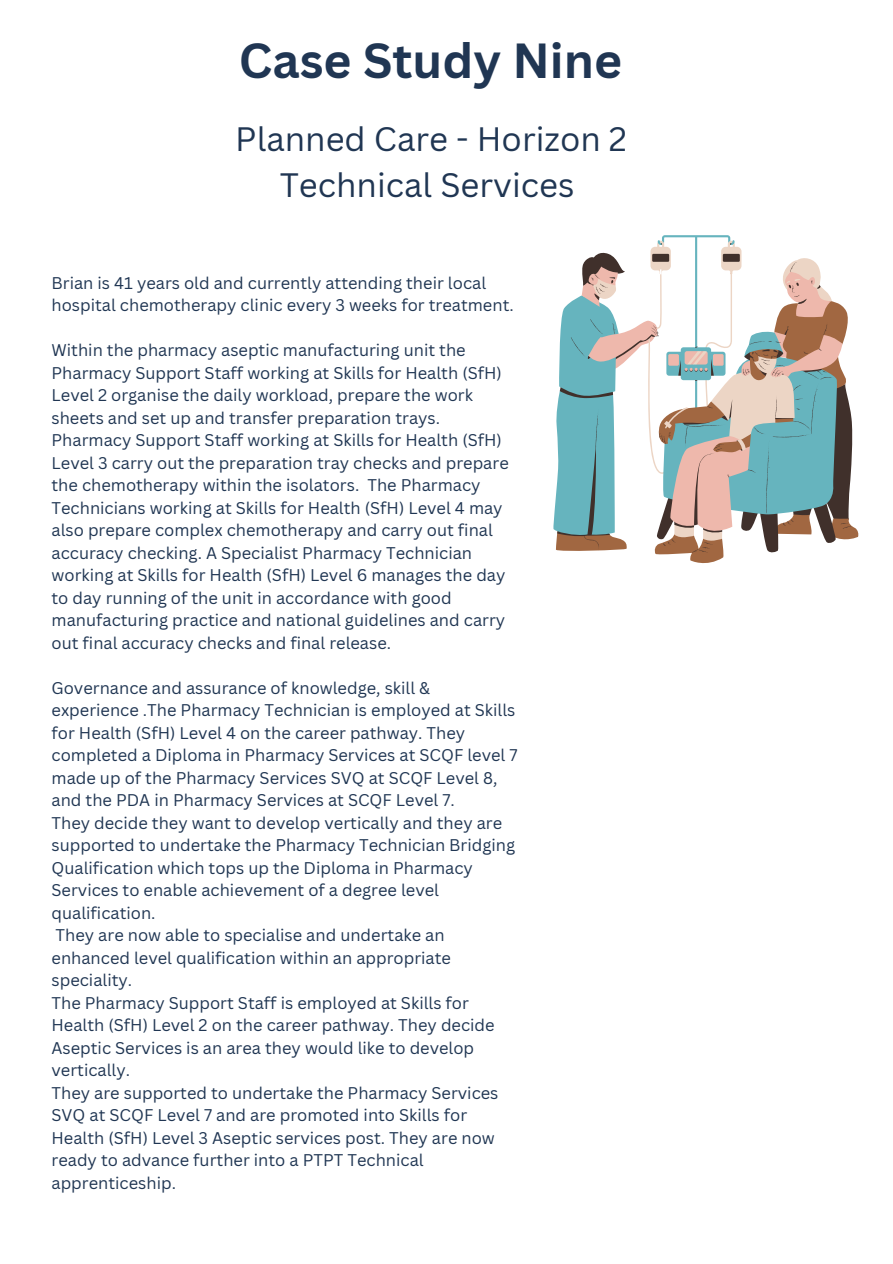
<style>
.page{position:relative;width:893px;height:1264px;background:#fff}
.page>*{position:absolute;margin:0;border:0;box-sizing:border-box;transform-origin:0 0}
.t1{font:700 48px "Canva Sans";color:#203653}
.t2{font:33px/46px "Canva Sans";color:#203653;text-align:center}
.t3{font:16.5px/22.5px "Canva Sans";color:#203653}
</style>
<div class="page">
<svg style="left:658px;top:235px;width:77px;height:6px"></svg>
<svg style="left:553px;top:241px;width:189px;height:323px"></svg>
<svg style="left:571px;top:257px;width:282px;height:296px"></svg>
<p class="t1" style="left:239px;top:27px;width:385px">Case Study Nine</p>
<p class="t2" style="left:235px;top:115px;width:393px">Planned Care - Horizon 2<br>Technical Services</p>
<p class="t3" style="left:52px;top:271px;width:463px">Brian is 41 years old and currently attending their local hospital chemotherapy clinic every 3 weeks for treatment.</p>
<p class="t3" style="left:52px;top:338px;width:458px">Within the pharmacy aseptic manufacturing unit the Pharmacy Support Staff working at Skills for Health (SfH)<br>Level 2 organise the daily workload, prepare the work sheets and set up and transfer preparation trays.<br>Pharmacy Support Staff working at Skills for Health (SfH)<br>Level 3 carry out the preparation tray checks and prepare the chemotherapy within the isolators. The Pharmacy Technicians working at Skills for Health (SfH) Level 4 may also prepare complex chemotherapy and carry out final accuracy checking. A Specialist Pharmacy Technician working at Skills for Health (SfH) Level 6 manages the day to day running of the unit in accordance with good manufacturing practice and national guidelines and carry out final accuracy checks and final release.</p>
<p class="t3" style="left:52px;top:676px;width:467px">Governance and assurance of knowledge, skill &amp; experience .The Pharmacy Technician is employed at Skills for Health (SfH) Level 4 on the career pathway. They completed a Diploma in Pharmacy Services at SCQF level 7 made up of the Pharmacy Services SVQ at SCQF Level 8, and the PDA in Pharmacy Services at SCQF Level 7.</p>
<p class="t3" style="left:52px;top:811px;width:465px">They decide they want to develop vertically and they are supported to undertake the Pharmacy Technician Bridging</p>
<p class="t3" style="left:52px;top:856px;width:423px">Qualification which tops up the Diploma in Pharmacy<br>Services to enable achievement of a degree level qualification.</p>
<p class="t3" style="left:52px;top:923px;width:401px">They are now able to specialise and undertake an enhanced level qualification within an appropriate speciality.</p>
<p class="t3" style="left:52px;top:990px;width:444px">The Pharmacy Support Staff is employed at Skills for Health (SfH) Level 2 on the career pathway. They decide Aseptic Services is an area they would like to develop vertically.</p>
<p class="t3" style="left:52px;top:1080px;width:448px">They are supported to undertake the Pharmacy Services SVQ at SCQF Level 7 and are promoted into Skills for Health (SfH) Level 3 Aseptic services post. They are now ready to advance further into a PTPT Technical apprenticeship.</p>
</div>
